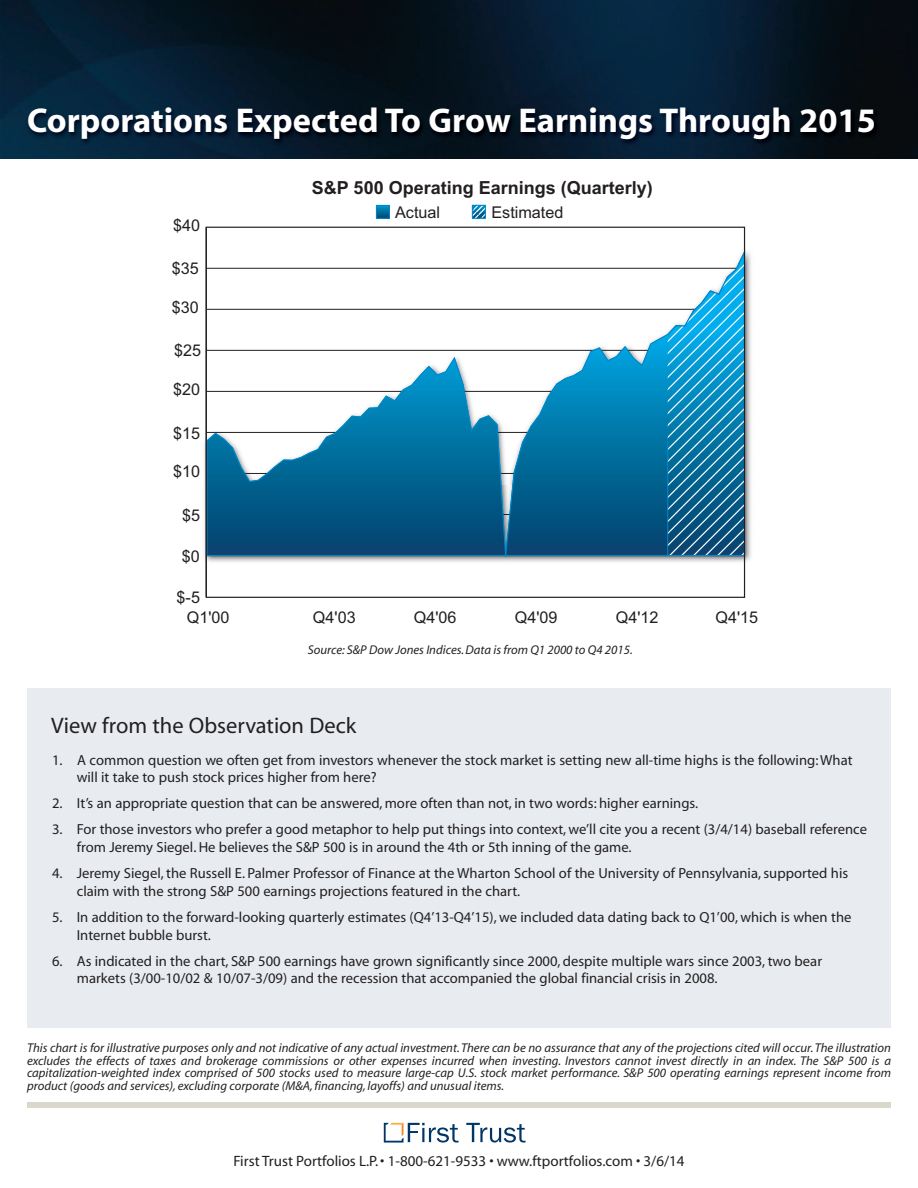
<style>
.page{position:relative;width:918px;height:1188px;background:#fff}
.page>*{position:absolute;margin:0;border:0;box-sizing:border-box;transform-origin:0 0}
.t1{font:700 34.5px "Myriad";color:#fff}
.t2{font:22.5px "Myriad";color:#231f20}
.t3{font:700 18px "Arial";color:#231f20}
.t4{font:16.2px "Arial";color:#231f20}
.t5{font:15px "Myriad";color:#231f20}
.t6{font:14.7px/17.5px "Myriad";color:#231f20}
.t7{font:italic 12.75px/12.8px "Myriad";color:#231f20;text-align:justify}
</style>
<div class="page">
<div style="left:27px;top:689px;width:864px;height:339px;background:#e8ecf1"></div>
<img style="left:0;top:0;width:918px;height:159px">
<svg style="left:466px;top:1123px;width:60px;height:20px"></svg>
<svg style="left:384px;top:1123px;width:75px;height:20px"></svg>
<div style="left:27px;top:1102px;width:864px;height:6px;background:#dad8ca"></div>
<img style="left:21px;top:52px;width:897px;height:99px">
<img style="left:204px;top:245px;width:547px;height:321px">
<svg style="left:378px;top:207px;width:10px;height:10px"></svg>
<div style="left:376px;top:205px;width:14px;height:14px;border:1px solid #0089cb"></div>
<svg style="left:208px;top:249px;width:535px;height:315px"></svg>
<svg style="left:667px;top:249px;width:76px;height:307px"></svg>
<svg style="left:474px;top:207px;width:10px;height:10px"></svg>
<div style="left:472px;top:205px;width:14px;height:14px;border:1px solid #0089cb"></div>
<h1 class="t1" style="left:27px;top:107px;width:850px">Corporations Expected To Grow Earnings Through 2015</h1>
<p class="t4" style="left:173px;top:215px;width:29px">$40</p>
<p class="t4" style="left:172px;top:258px;width:29px">$35</p>
<p class="t4" style="left:172px;top:297px;width:29px">$30</p>
<p class="t4" style="left:174px;top:340px;width:29px">$25</p>
<p class="t4" style="left:173px;top:379px;width:29px">$20</p>
<p class="t4" style="left:173px;top:422px;width:29px">$15</p>
<p class="t4" style="left:173px;top:461px;width:29px">$10</p>
<p class="t4" style="left:182px;top:504px;width:20px">$5</p>
<p class="t4" style="left:182px;top:545px;width:20px">$0</p>
<p class="t4" style="left:177px;top:586px;width:25px">$-5</p>
<p class="t3" style="left:312px;top:176px;width:342px">S&amp;P 500 Operating Earnings (Quarterly)</p>
<p class="t4" style="left:491px;top:201px;width:74px">Estimated</p>
<p class="t4" style="left:395px;top:201px;width:47px">Actual</p>
<p class="t4" style="left:187px;top:607px;width:44px">Q1'00</p>
<p class="t4" style="left:313px;top:607px;width:44px">Q4'03</p>
<p class="t4" style="left:414px;top:607px;width:44px">Q4'06</p>
<p class="t4" style="left:515px;top:607px;width:44px">Q4'09</p>
<p class="t4" style="left:616px;top:607px;width:44px">Q4'12</p>
<p class="t4" style="left:715px;top:607px;width:44px">Q4'15</p>
<p class="t7" style="left:308px;top:644px;width:326px">Source: S&amp;P Dow Jones Indices.Data is from Q1 2000 to Q4 2015.</p>
<h2 class="t2" style="left:51px;top:717px;width:307px">View from the Observation Deck</h2>
<p class="t6" style="left:77px;top:752px;width:777px;text-indent:-25px">1. A common question we often get from investors whenever the stock market is setting new all-time highs is the following:What will it take to push stock prices higher from here?</p>
<p class="t6" style="left:52px;top:796px;width:648px">2. It’s an appropriate question that can be answered, more often than not, in two words: higher earnings.</p>
<p class="t6" style="left:77px;top:822px;width:792px;text-indent:-25px">3. For those investors who prefer a good metaphor to help put things into context, we’ll cite you a recent (3/4/14) baseball reference from Jeremy Siegel. He believes the S&amp;P 500 is in around the 4th or 5th inning of the game.</p>
<p class="t6" style="left:77px;top:866px;width:773px;text-indent:-25px">4. Jeremy Siegel, the Russell E. Palmer Professor of Finance at the Wharton School of the University of Pennsylvania, supported his claim with the strong S&amp;P 500 earnings projections featured in the chart.</p>
<p class="t6" style="left:77px;top:910px;width:776px;text-indent:-25px">5. In addition to the forward-looking quarterly estimates (Q4’13-Q4’15), we included data dating back to Q1’00, which is when the<br>Internet bubble burst.</p>
<p class="t6" style="left:77px;top:953px;width:747px;text-indent:-25px">6. As indicated in the chart, S&amp;P 500 earnings have grown significantly since 2000, despite multiple wars since 2003, two bear markets (3/00-10/02 &amp; 10/07-3/09) and the recession that accompanied the global financial crisis in 2008.</p>
<p class="t7" style="left:27px;top:1042px;width:866px">This chart is for illustrative purposes only and not indicative of any actual investment.There can be no assurance that any of the projections cited will occur.The illustration excludes the effects of taxes and brokerage commissions or other expenses incurred when investing. Investors cannot invest directly in an index. The S&amp;P 500 is a capitalization-weighted index comprised of 500 stocks used to measure large-cap U.S. stock market performance. S&amp;P 500 operating earnings represent income from product (goods and services), excluding corporate (M&amp;A, financing, layoffs) and unusual items.</p>
<p class="t5" style="left:233px;top:1155px;width:453px">First Trust Portfolios L.P.• 1-800-621-9533 • www.ftportfolios.com • 3/6/14</p>
</div>
